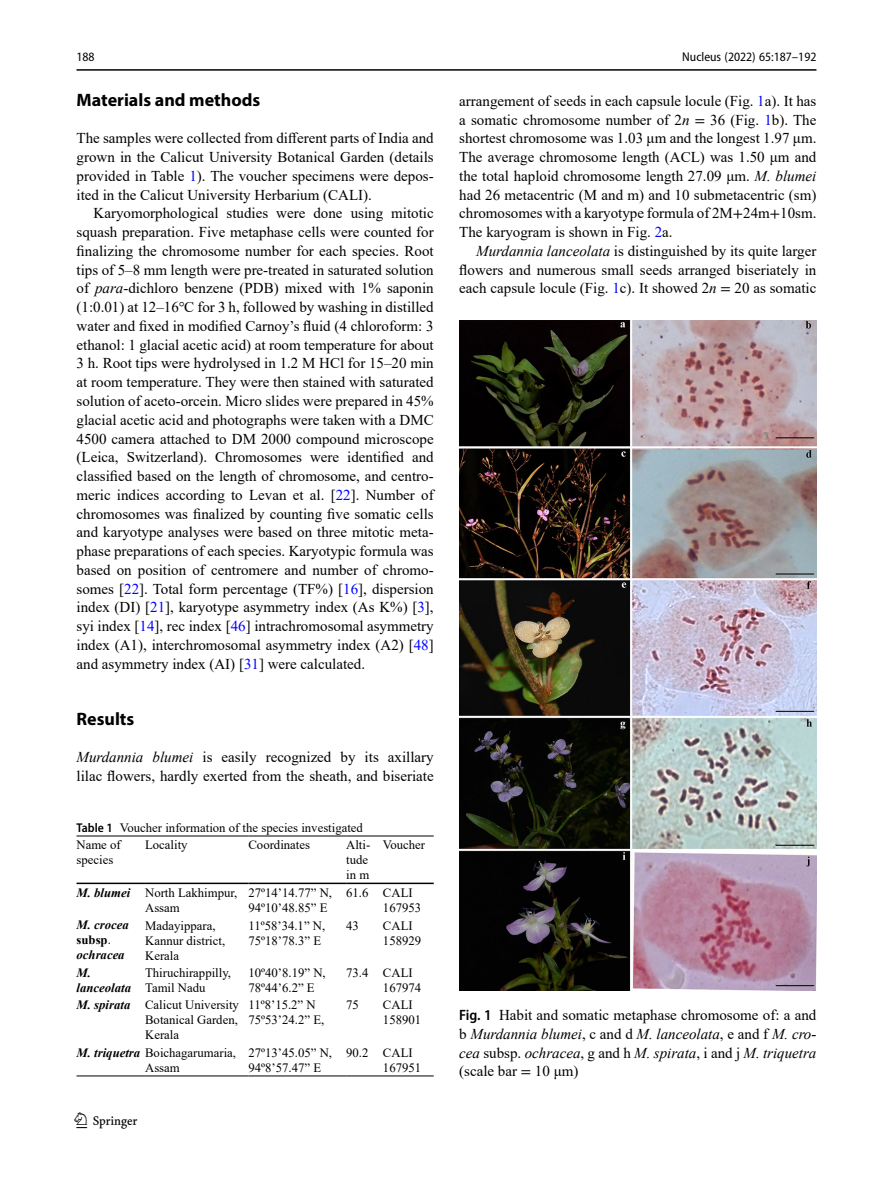
<style>
.page{position:relative;width:893px;height:1187px;background:#fff}
.page>*{position:absolute;margin:0;border:0;box-sizing:border-box;transform-origin:0 0}
.t1{font:22.5px "Springnew";color:#000}
.Head_1{font:700 18px "Myriad Pro";color:#000}
.Body_Text_Indent{font:15px/18.8px "Times New Roman PSMT2";color:#000;text-align:justify}
.Body_Text{font:15px/18.8px "Times New Roman PSMT2";color:#000;text-align:justify}
.Body_Text-2{font:15px/18.8px "Times New Roman";color:#000;text-align:justify}
.Figure_Caption{font:15px/18.8px "Times New Roman PS Italic MT2";color:#000;text-align:justify}
.Table_Body{font:12.75px/15px "Times New Roman PSMT2";color:#000}
.Table_Head{font:12.75px/15px "Times New Roman PSMT2";color:#000}
.Table_Body-2{font:italic 700 12.75px/15px "Times New Roman";color:#000}
.Table_Caption{font:12.75px "Times New Roman PSMT2";color:#000}
.t2{font:semi-condensed 12.75px "Myriad Pro";color:#000}
.s1{font-family:"Times New Roman PSMT2"}
.s2{font-family:"Times New Roman PSMT2";color:#00f}
.s3{font-family:"Times New Roman"}
.s4{font-family:"Times New Roman PS Italic MT2"}
.s5{color:#00f}
.s6{font-family:"Myriad Pro";font-weight:600;font-stretch:semi-condensed}
.s7{font-family:"Times New Roman PS Bold MT2";font-weight:400;font-style:normal}
.s8{font-family:"Times New Roman PSMT2";font-weight:400;font-style:normal}
.s9{font-family:"Times New Roman";font-weight:700;font-style:italic}
.s10{font-family:"STIX"}
</style>
<div class="page">
<hr style="left:77px;top:69px;width:739px;height:2px;background:#000">
<hr style="left:77px;top:882px;width:68px;height:2px;background:#000">
<hr style="left:145px;top:835px;width:103px;height:1px;background:#000">
<hr style="left:145px;top:882px;width:103px;height:2px;background:#000">
<hr style="left:248px;top:835px;width:98px;height:1px;background:#000">
<hr style="left:248px;top:882px;width:98px;height:2px;background:#000">
<hr style="left:346px;top:835px;width:37px;height:1px;background:#000">
<hr style="left:346px;top:882px;width:37px;height:2px;background:#000">
<hr style="left:383px;top:835px;width:51px;height:1px;background:#000">
<hr style="left:383px;top:882px;width:51px;height:2px;background:#000">
<hr style="left:77px;top:1075px;width:68px;height:1px;background:#000">
<hr style="left:145px;top:1075px;width:103px;height:1px;background:#000">
<hr style="left:248px;top:1075px;width:98px;height:1px;background:#000">
<hr style="left:346px;top:1075px;width:37px;height:1px;background:#000">
<hr style="left:383px;top:1075px;width:51px;height:1px;background:#000">
<hr style="left:77px;top:835px;width:68px;height:1px;background:#000">
<img style="left:459px;top:320px;width:357px;height:670px">
<p class="t2" style="left:77px;top:49px;width:20px">188</p>
<p class="Head_1" style="left:77px;top:88px;width:185px">Materials and methods</p>
<p class="Body_Text-2" style="left:77px;top:128px;width:359px">The samples were collected from different parts of India and grown in the Calicut University Botanical Garden (details <span class="s1">provided in Table</span> <span class="s2">1</span><span class="s1">). The voucher specimens were depos&shy;</span>ited in the Calicut University Herbarium (CALI).</p>
<p class="Body_Text_Indent" style="left:77px;top:203px;width:359px;text-indent:17px">Karyomorphological studies were done using mitotic squash preparation. Five metaphase cells were counted for <span class="s3">finalizing the chromosome number for each species. Root </span>tips of 5–8 mm length were pre-treated in saturated solution of <span class="s4">para</span>-dichloro benzene (PDB) mixed with 1% saponin <span class="s3">(1:0.01) at 12–16℃ for 3 h, followed by washing in distilled water and fixed in modified Carnoy’s fluid (4 chloroform: 3 ethanol: 1 glacial acetic acid) at room temperature for about </span>3 h. Root tips were hydrolysed in 1.2 M HCl for 15–20 min at room temperature. They were then stained with saturated solution of aceto-orcein. Micro slides were prepared in 45% glacial acetic acid and photographs were taken with a DMC 4500 camera attached to DM 2000 compound microscope <span class="s3">(Leica, Switzerland). Chromosomes were identified and classified based on the length of chromosome, and centro&shy;</span>meric indices according to Levan et al. [<span class="s5">22</span>]. Number of <span class="s3">chromosomes was finalized by counting five somatic cells </span>and karyotype analyses were based on three mitotic meta&shy;phase preparations of each species. Karyotypic formula was based on position of centromere and number of chromo&shy;somes [<span class="s5">22</span>]. Total form percentage (TF%) [<span class="s5">16</span>], dispersion index (DI) [<span class="s5">21</span>], karyotype asymmetry index (As K%) [<span class="s5">3</span>], syi index [<span class="s5">14</span>], rec index [<span class="s5">46</span>] intrachromosomal asymmetry index (A1), interchromosomal asymmetry index (A2) [<span class="s5">48</span>] and asymmetry index (AI) [<span class="s5">31</span>] were calculated.</p>
<p class="Head_1" style="left:77px;top:707px;width:59px">Results</p>
<p class="Body_Text-2" style="left:77px;top:747px;width:359px"><span class="s4">Murdannia blumei</span> <span class="s1">is easily recognized by its axillary </span>lilac flowers, hardly exerted from the sheath, and biseriate</p>
<p class="Table_Caption" style="left:77px;top:818px;width:288px"><span class="s6">Table 1</span> Voucher information of the species investigated</p>
<p class="Table_Head" style="left:77px;top:836px;width:46px">Name of species</p>
<p class="Table_Head" style="left:145px;top:836px;width:44px">Locality</p>
<p class="Table_Head" style="left:248px;top:836px;width:63px">Coordinates</p>
<p class="Table_Head" style="left:346px;top:836px;width:26px">Alti&shy;tude in m</p>
<p class="Table_Head" style="left:383px;top:836px;width:44px">Voucher</p>
<p class="Table_Body-2" style="left:77px;top:885px;width:55px">M. blumei</p>
<p class="Table_Body" style="left:145px;top:885px;width:94px">North Lakhimpur,<br>Assam</p>
<p class="Table_Body" style="left:248px;top:885px;width:85px">27º14’14.77” N,<br>94º10’48.85” E</p>
<p class="Table_Body" style="left:346px;top:885px;width:24px">61.6</p>
<p class="Table_Body" style="left:383px;top:885px;width:40px">CALI<br>167953</p>
<p class="Table_Body-2" style="left:77px;top:917px;width:54px">M. crocea <span class="s7">subsp</span><span class="s8">. </span>ochracea</p>
<p class="Table_Body" style="left:145px;top:917px;width:82px">Madayippara,<br>Kannur district,<br>Kerala</p>
<p class="Table_Body" style="left:248px;top:917px;width:78px">11º58’34.1” N,<br>75º18’78.3” E</p>
<p class="Table_Body" style="left:346px;top:917px;width:14px">43</p>
<p class="Table_Body" style="left:383px;top:917px;width:40px">CALI<br>158929</p>
<p class="Table_Body-2" style="left:77px;top:964px;width:56px">M. lanceolata</p>
<p class="Table_Body" style="left:145px;top:964px;width:87px">Thiruchirappilly,<br>Tamil Nadu</p>
<p class="Table_Body" style="left:248px;top:964px;width:79px">10º40’8.19” N,<br>78º44’6.2” E</p>
<p class="Table_Body" style="left:346px;top:964px;width:24px">73.4</p>
<p class="Table_Body" style="left:383px;top:964px;width:40px">CALI<br>167974</p>
<p class="Table_Body-2" style="left:77px;top:997px;width:55px">M. spirata</p>
<p class="Table_Body" style="left:145px;top:997px;width:95px;text-align:justify"><span class="s3">Calicut University </span>Botanical Garden, Kerala</p>
<p class="Table_Body" style="left:248px;top:997px;width:77px">11º8’15.2” N<br>75º53’24.2” E,</p>
<p class="Table_Body" style="left:346px;top:997px;width:14px">75</p>
<p class="Table_Body" style="left:383px;top:997px;width:40px">CALI<br>158901</p>
<p class="Table_Body" style="left:77px;top:1044px;width:161px"><span class="s9">M. triquetra</span> Boichagarumaria,</p>
<p class="Table_Body" style="left:145px;top:1059px;width:36px">Assam</p>
<p class="Table_Body" style="left:248px;top:1044px;width:85px">27º13’45.05” N,<br>94º8’57.47” E</p>
<p class="Table_Body" style="left:346px;top:1044px;width:24px">90.2</p>
<p class="Table_Body" style="left:383px;top:1044px;width:40px">CALI<br>167951</p>
<h1 class="t1" style="left:77px;top:1107px;width:63px">1 3</h1>
<p class="t2" style="left:682px;top:49px;width:136px">Nucleus (2022) 65:187–192</p>
<p class="Body_Text" style="left:459px;top:91px;width:359px">arrangement of seeds in each capsule locule (Fig. <span class="s5">1</span>a). It has a somatic chromosome number of 2<span class="s4">n</span> <span class="s10">=</span> 36 (Fig. <span class="s5">1</span>b). The <span class="s3">shortest chromosome was 1.03 μm and the longest 1.97 μm.<br>The average chromosome length (ACL) was 1.50 μm and the total haploid chromosome length 27.09 μm.</span> <span class="s4">M. blumei </span>had 26 metacentric (M and m) and 10 submetacentric (sm) chromosomes with a karyotype formula of 2M<span class="s10">+</span>24m<span class="s10">+</span>10sm.<br>The karyogram is shown in Fig. <span class="s5">2</span>a.</p>
<p class="Body_Text_Indent" style="left:459px;top:241px;width:359px;text-indent:17px"><span class="s4">Murdannia lanceolata</span> is distinguished by its quite larger <span class="s3">flowers and numerous small seeds arranged biseriately in </span>each capsule locule (Fig. <span class="s5">1</span>c). It showed 2<span class="s4">n</span> <span class="s10">=</span> 20 as somatic</p>
<p class="Figure_Caption" style="left:459px;top:1005px;width:359px"><span class="s6">Fig. 1</span> <span class="s3">Habit and somatic metaphase chromosome of: a and </span><span class="s1">b</span> Murdannia blumei<span class="s1">, c and d</span> M. lanceolata<span class="s1">, e and f</span> M. cro&shy;cea <span class="s1">subsp.</span> ochracea<span class="s1">, g and h</span> M. spirata<span class="s1">, i and j</span> M. triquetra <span class="s1">(scale bar</span> <span class="s10">=</span> <span class="s3">10 μm)</span></p>
</div>
